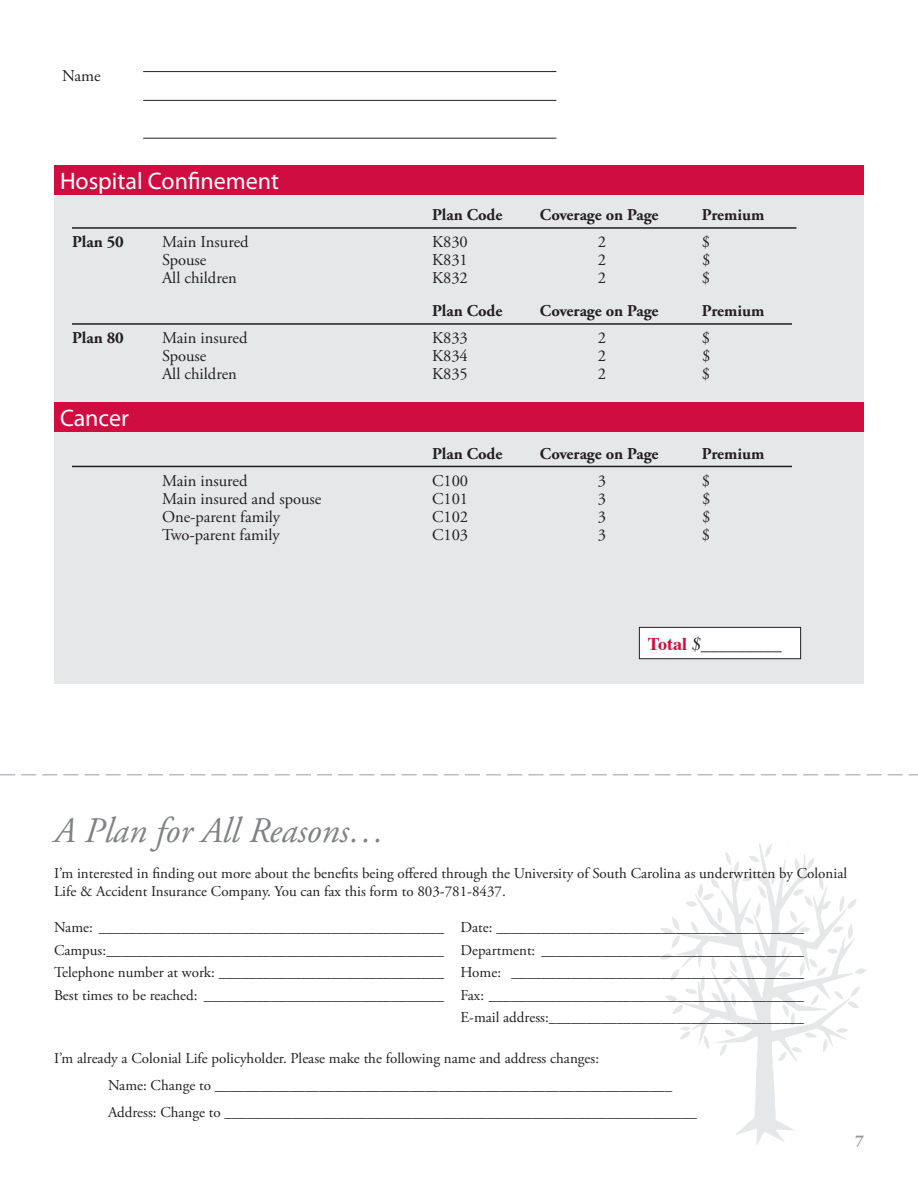
<style>
.page{position:relative;width:918px;height:1188px;background:#fff}
.page>*{position:absolute;margin:0;border:0;box-sizing:border-box;transform-origin:0 0}
.t1{font:italic 36px "Adobe Garamond Pro";color:#808285}
.Subhead_1{font:24px "Myriad Pro";color:#fff}
.t2{font:italic 18px "Times";color:#231f20}
.Body_text{font:16.5px "Adobe Garamond Pro";color:#231f20}
.Body_text-2{font:700 16.5px "Adobe Garamond Pro";color:#231f20}
.Body_text-3{font:700 16.5px "Adobe Garamond Pro";color:#939598}
.t3{font:15px/18px "Adobe Garamond Pro";color:#231f20}
.s1{font-weight:700;font-style:normal;color:#cf0d41}
</style>
<div class="page">
<img style="left:660px;top:843px;width:206px;height:302px">
<div style="left:54px;top:190px;width:810px;height:494px;background:#e6e7e9"></div>
<hr style="left:72px;top:227px;width:724px;height:2px;background:#231f20">
<hr style="left:72px;top:323px;width:720px;height:2px;background:#231f20">
<hr style="left:72px;top:466px;width:720px;height:1px;background:#231f20">
<div style="left:54px;top:165px;width:810px;height:30px;background:#cf0d41"></div>
<div style="left:54px;top:402px;width:810px;height:30px;background:#cf0d41"></div>
<div style="left:639px;top:627px;width:162px;height:32px;background:#fff"></div>
<div style="left:639px;top:627px;width:162px;height:32px;border:1px solid #231f20"></div>
<svg style="left:0;top:774px;width:918px;height:2px"></svg>
<hr style="left:143px;top:71px;width:413px;height:1px;background:#231f20">
<hr style="left:143px;top:100px;width:413px;height:1px;background:#231f20">
<hr style="left:143px;top:138px;width:413px;height:1px;background:#231f20">
<p class="Body_text" style="left:62px;top:66px;width:40px">Name</p>
<p class="Subhead_1" style="left:60px;top:166px;width:221px">Hospital Confinement</p>
<p class="Body_text-2" style="left:432px;top:206px;width:72px">Plan Code</p>
<p class="Body_text-2" style="left:540px;top:206px;width:120px">Coverage on Page</p>
<p class="Body_text-2" style="left:702px;top:206px;width:64px">Premium</p>
<p class="Body_text-2" style="left:72px;top:233px;width:53px">Plan 50</p>
<p class="Body_text" style="left:162px;top:232px;width:88px">Main Insured</p>
<p class="Body_text" style="left:432px;top:232px;width:37px">K830</p>
<p class="Body_text" style="left:598px;top:232px;width:10px">2</p>
<p class="Body_text" style="left:702px;top:232px;width:10px">$</p>
<p class="Body_text" style="left:162px;top:250px;width:46px">Spouse</p>
<p class="Body_text" style="left:432px;top:250px;width:37px">K831</p>
<p class="Body_text" style="left:598px;top:250px;width:10px">2</p>
<p class="Body_text" style="left:702px;top:250px;width:10px">$</p>
<p class="Body_text" style="left:162px;top:268px;width:76px">All children</p>
<p class="Body_text" style="left:432px;top:268px;width:37px">K832</p>
<p class="Body_text" style="left:598px;top:268px;width:10px">2</p>
<p class="Body_text" style="left:702px;top:268px;width:10px">$</p>
<p class="Body_text-2" style="left:432px;top:302px;width:72px">Plan Code</p>
<p class="Body_text-2" style="left:540px;top:302px;width:120px">Coverage on Page</p>
<p class="Body_text-2" style="left:702px;top:302px;width:64px">Premium</p>
<p class="Body_text-2" style="left:72px;top:329px;width:53px">Plan 80</p>
<p class="Body_text" style="left:162px;top:328px;width:87px">Main insured</p>
<p class="Body_text" style="left:432px;top:328px;width:37px">K833</p>
<p class="Body_text" style="left:598px;top:328px;width:10px">2</p>
<p class="Body_text" style="left:702px;top:328px;width:10px">$</p>
<p class="Body_text" style="left:162px;top:346px;width:46px">Spouse</p>
<p class="Body_text" style="left:432px;top:346px;width:37px">K834</p>
<p class="Body_text" style="left:598px;top:346px;width:10px">2</p>
<p class="Body_text" style="left:702px;top:346px;width:10px">$</p>
<p class="Body_text" style="left:162px;top:364px;width:76px">All children</p>
<p class="Body_text" style="left:432px;top:364px;width:37px">K835</p>
<p class="Body_text" style="left:598px;top:364px;width:10px">2</p>
<p class="Body_text" style="left:702px;top:364px;width:10px">$</p>
<p class="Subhead_1" style="left:60px;top:403px;width:71px">Cancer</p>
<p class="Body_text-2" style="left:432px;top:444px;width:72px">Plan Code</p>
<p class="Body_text-2" style="left:540px;top:444px;width:120px">Coverage on Page</p>
<p class="Body_text-2" style="left:702px;top:444px;width:64px">Premium</p>
<p class="Body_text" style="left:162px;top:471px;width:87px">Main insured</p>
<p class="Body_text" style="left:432px;top:471px;width:38px">C100</p>
<p class="Body_text" style="left:598px;top:471px;width:10px">3</p>
<p class="Body_text" style="left:702px;top:471px;width:10px">$</p>
<p class="Body_text" style="left:162px;top:489px;width:161px">Main insured and spouse</p>
<p class="Body_text" style="left:432px;top:489px;width:38px">C101</p>
<p class="Body_text" style="left:598px;top:489px;width:10px">3</p>
<p class="Body_text" style="left:702px;top:489px;width:10px">$</p>
<p class="Body_text" style="left:162px;top:507px;width:120px">One-parent family</p>
<p class="Body_text" style="left:432px;top:507px;width:38px">C102</p>
<p class="Body_text" style="left:598px;top:507px;width:10px">3</p>
<p class="Body_text" style="left:702px;top:507px;width:10px">$</p>
<p class="Body_text" style="left:162px;top:525px;width:119px">Two-parent family</p>
<p class="Body_text" style="left:432px;top:525px;width:38px">C103</p>
<p class="Body_text" style="left:598px;top:525px;width:10px">3</p>
<p class="Body_text" style="left:702px;top:525px;width:10px">$</p>
<p class="t2" style="left:648px;top:628px;width:135px"><span class="s1">Total</span> $_________</p>
<p class="t1" style="left:54px;top:809px;width:332px">A Plan for All Reasons…</p>
<p class="t3" style="left:54px;top:865px;width:795px">I’m interested in finding out more about the benefits being offered through the University of South Carolina as underwritten by Colonial<br>Life &amp; Accident Insurance Company. You can fax this form to 803-781-8437.</p>
<p class="t3" style="left:54px;top:919px;width:751px">Name: ______________________________________________ Date: _________________________________________</p>
<p class="t3" style="left:54px;top:941px;width:751px">Campus:_____________________________________________ Department: ___________________________________</p>
<p class="t3" style="left:54px;top:964px;width:751px">Telephone number at work: ______________________________ Home: _______________________________________</p>
<p class="t3" style="left:54px;top:986px;width:751px">Best times to be reached: ________________________________ Fax: __________________________________________</p>
<p class="t3" style="left:460px;top:1009px;width:345px">E-mail address:__________________________________</p>
<p class="t3" style="left:54px;top:1049px;width:547px">I’m already a Colonial Life policyholder. Please make the following name and address changes:</p>
<p class="t3" style="left:108px;top:1076px;width:566px">Name: Change to _____________________________________________________________</p>
<p class="t3" style="left:108px;top:1103px;width:591px">Address: Change to _______________________________________________________________</p>
<p class="Body_text-3" style="left:855px;top:1131px;width:10px">7</p>
</div>
